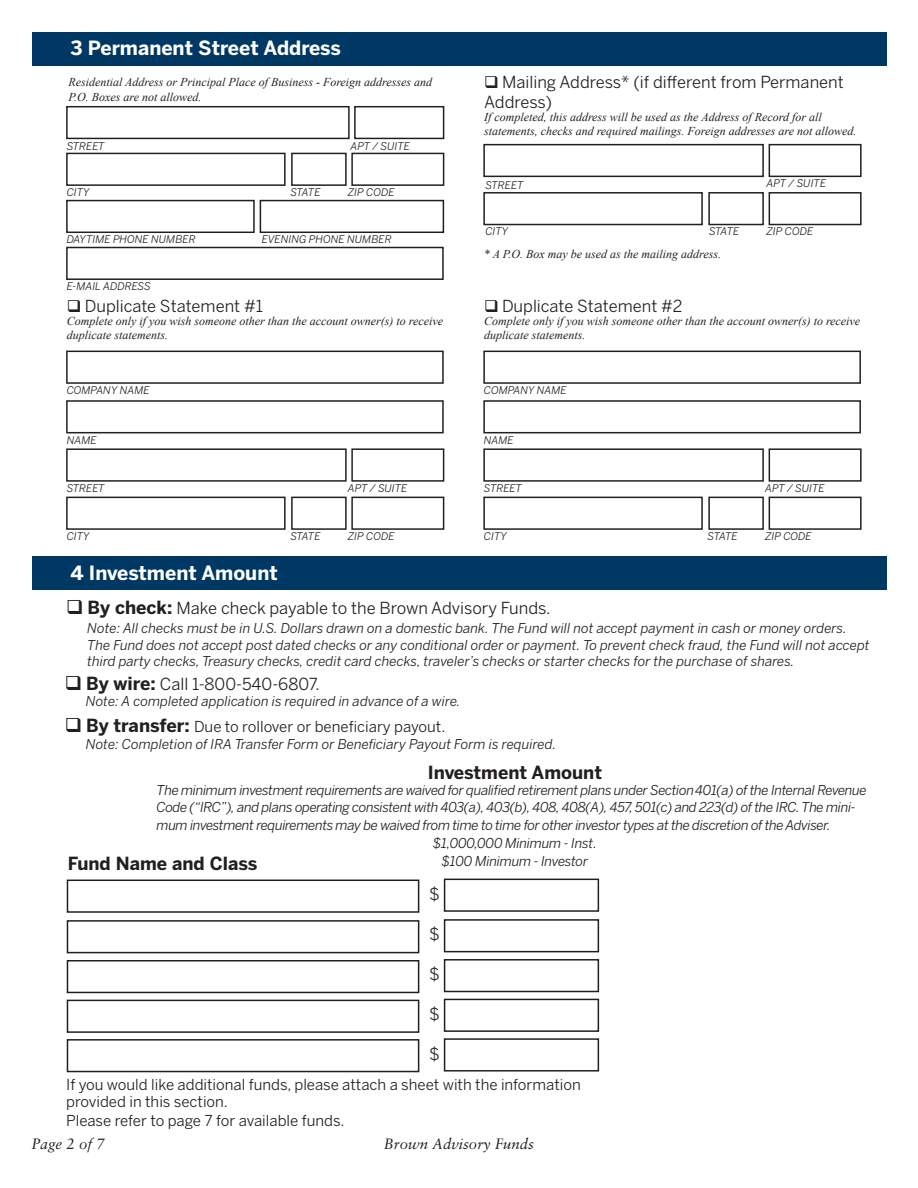
<style>
.page{position:relative;width:918px;height:1188px;background:#fff}
.page>*{position:absolute;margin:0;border:0;box-sizing:border-box;transform-origin:0 0}
.t1{font:700 19.5px "Benton Sans";color:#fff}
.t2{font:700 18px "Benton Sans";color:#231f20}
.t3{font:16.5px/19.8px "Benton Sans";color:#231f20}
.t4{font:15px "Benton Sans";color:#231f20}
.t5{font:italic 15px "Sabon";color:#231f20}
.t6{font:italic 13.5px/16.5px "Benton Sans";color:#231f20}
.t7{font:italic 13.5px/16.5px "Benton Sans";letter-spacing:-.02em;color:#231f20}
.t8{font:italic 12px/13.5px "Times New Roman";color:#231f20}
.t9{font:italic 10.5px "Benton Sans";color:#231f20}
.s1{font-weight:700;font-size:18px}
</style>
<div class="page">
<div style="left:32px;top:32px;width:855px;height:34px;background:#003864"></div>
<div style="left:32px;top:556px;width:855px;height:34px;background:#003864"></div>
<div style="left:66px;top:106px;width:284px;height:33px;border:2px solid #231f20"></div>
<div style="left:66px;top:400px;width:378px;height:33px;border:2px solid #231f20"></div>
<div style="left:66px;top:351px;width:378px;height:33px;border:2px solid #231f20"></div>
<div style="left:483px;top:400px;width:378px;height:33px;border:2px solid #231f20"></div>
<div style="left:483px;top:351px;width:378px;height:33px;border:2px solid #231f20"></div>
<div style="left:66px;top:153px;width:220px;height:33px;border:2px solid #231f20"></div>
<div style="left:66px;top:497px;width:220px;height:33px;border:2px solid #231f20"></div>
<div style="left:483px;top:497px;width:220px;height:33px;border:2px solid #231f20"></div>
<div style="left:483px;top:192px;width:220px;height:33px;border:2px solid #231f20"></div>
<div style="left:66px;top:448px;width:281px;height:34px;border:2px solid #231f20"></div>
<div style="left:483px;top:448px;width:281px;height:34px;border:2px solid #231f20"></div>
<div style="left:483px;top:144px;width:281px;height:33px;border:2px solid #231f20"></div>
<div style="left:66px;top:200px;width:189px;height:33px;border:2px solid #231f20"></div>
<div style="left:66px;top:247px;width:378px;height:33px;border:2px solid #231f20"></div>
<div style="left:260px;top:200px;width:184px;height:33px;border:2px solid #231f20"></div>
<div style="left:291px;top:153px;width:56px;height:33px;border:2px solid #231f20"></div>
<div style="left:291px;top:497px;width:56px;height:33px;border:2px solid #231f20"></div>
<div style="left:708px;top:497px;width:56px;height:33px;border:2px solid #231f20"></div>
<div style="left:708px;top:192px;width:56px;height:33px;border:2px solid #231f20"></div>
<div style="left:351px;top:153px;width:93px;height:33px;border:2px solid #231f20"></div>
<div style="left:351px;top:497px;width:93px;height:33px;border:2px solid #231f20"></div>
<div style="left:769px;top:497px;width:93px;height:33px;border:2px solid #231f20"></div>
<div style="left:769px;top:192px;width:93px;height:33px;border:2px solid #231f20"></div>
<div style="left:351px;top:448px;width:93px;height:34px;border:2px solid #231f20"></div>
<div style="left:769px;top:448px;width:93px;height:34px;border:2px solid #231f20"></div>
<div style="left:769px;top:144px;width:93px;height:33px;border:2px solid #231f20"></div>
<div style="left:354px;top:106px;width:90px;height:33px;border:2px solid #231f20"></div>
<div style="left:444px;top:879px;width:155px;height:33px;border:2px solid #231f20"></div>
<div style="left:444px;top:919px;width:155px;height:33px;border:2px solid #231f20"></div>
<div style="left:444px;top:959px;width:155px;height:33px;border:2px solid #231f20"></div>
<div style="left:444px;top:999px;width:155px;height:33px;border:2px solid #231f20"></div>
<div style="left:444px;top:1038px;width:155px;height:34px;border:2px solid #231f20"></div>
<div style="left:67px;top:880px;width:352px;height:33px;border:2px solid #231f20"></div>
<div style="left:67px;top:920px;width:352px;height:33px;border:2px solid #231f20"></div>
<div style="left:67px;top:960px;width:352px;height:33px;border:2px solid #231f20"></div>
<div style="left:67px;top:1000px;width:352px;height:33px;border:2px solid #231f20"></div>
<div style="left:67px;top:1039px;width:352px;height:33px;border:2px solid #231f20"></div>
<p class="t1" style="left:71px;top:37px;width:272px">3 Permanent Street Address</p>
<p class="t8" style="left:68px;top:75px;width:365px;line-height:14.4px">Residential Address or Principal Place of Business - Foreign addresses and<br>P.O. Boxes are not allowed.</p>
<p class="t9" style="left:67px;top:140px;width:40px">STREET</p>
<p class="t9" style="left:67px;top:186px;width:24px">CITY</p>
<p class="t9" style="left:290px;top:186px;width:32px">STATE</p>
<p class="t9" style="left:350px;top:140px;width:61px">APT / SUITE</p>
<p class="t9" style="left:348px;top:186px;width:48px">ZIP CODE</p>
<p class="t9" style="left:67px;top:233px;width:130px">DAYTIME PHONE NUMBER</p>
<p class="t9" style="left:67px;top:280px;width:86px">E-MAIL ADDRESS</p>
<p class="t9" style="left:262px;top:233px;width:131px">EVENING PHONE NUMBER</p>
<p class="t3" style="left:67px;top:296px;width:197px">❑ Duplicate Statement #1</p>
<p class="t8" style="left:67px;top:314px;width:378px">Complete only if you wish someone other than the account owner(s) to receive duplicate statements.</p>
<p class="t9" style="left:67px;top:384px;width:84px">COMPANY NAME</p>
<p class="t9" style="left:67px;top:434px;width:31px">NAME</p>
<p class="t3" style="left:484px;top:72px;width:361px">❑ Mailing Address* (if different from Permanent<br>Address)</p>
<p class="t8" style="left:484px;top:110px;width:374px">If completed, this address will be used as the Address of Record for all statements, checks and required mailings. Foreign addresses are not allowed.</p>
<p class="t9" style="left:485px;top:179px;width:40px">STREET</p>
<p class="t9" style="left:767px;top:177px;width:61px">APT / SUITE</p>
<p class="t9" style="left:485px;top:225px;width:24px">CITY</p>
<p class="t9" style="left:709px;top:225px;width:32px">STATE</p>
<p class="t9" style="left:767px;top:225px;width:48px">ZIP CODE</p>
<p class="t8" style="left:484px;top:247px;width:239px">* A P.O. Box may be used as the mailing address.</p>
<p class="t3" style="left:484px;top:296px;width:200px">❑ Duplicate Statement #2</p>
<p class="t8" style="left:484px;top:314px;width:378px">Complete only if you wish someone other than the account owner(s) to receive duplicate statements.</p>
<p class="t9" style="left:484px;top:384px;width:84px">COMPANY NAME</p>
<p class="t9" style="left:484px;top:434px;width:31px">NAME</p>
<p class="t9" style="left:67px;top:482px;width:40px">STREET</p>
<p class="t9" style="left:484px;top:482px;width:40px">STREET</p>
<p class="t9" style="left:348px;top:482px;width:61px">APT / SUITE</p>
<p class="t9" style="left:765px;top:482px;width:61px">APT / SUITE</p>
<p class="t9" style="left:67px;top:530px;width:24px">CITY</p>
<p class="t9" style="left:484px;top:530px;width:24px">CITY</p>
<p class="t9" style="left:290px;top:530px;width:32px">STATE</p>
<p class="t9" style="left:708px;top:530px;width:32px">STATE</p>
<p class="t9" style="left:348px;top:530px;width:48px">ZIP CODE</p>
<p class="t9" style="left:765px;top:530px;width:48px">ZIP CODE</p>
<p class="t1" style="left:71px;top:561px;width:209px">4 Investment Amount</p>
<p class="t3" style="left:66px;top:598px;width:486px">❑ <span class="s1">By check:</span> Make check payable to the Brown Advisory Funds.</p>
<p class="t6" style="left:87px;top:620px;width:784px">Note: All checks must be in U.S. Dollars drawn on a domestic bank. The Fund will not accept payment in cash or money orders.<br>The Fund does not accept post dated checks or any conditional order or payment. To prevent check fraud, the Fund will not accept third party checks, Treasury checks, credit card checks, traveler’s checks or starter checks for the purchase of shares.</p>
<p class="t3" style="left:65px;top:674px;width:257px">❑ <span class="s1">By wire:</span> Call 1-800-540-6807.</p>
<p class="t6" style="left:86px;top:693px;width:376px">Note: A completed application is required in advance of a wire.</p>
<p class="t4" style="left:65px;top:718px;width:382px">❑ <span class="s1">By transfer:</span> Due to rollover or beneficiary payout.</p>
<p class="t6" style="left:86px;top:735px;width:472px">Note: Completion of IRA Transfer Form or Beneficiary Payout Form is required.</p>
<p class="t2" style="left:428px;top:761px;width:176px">Investment Amount</p>
<p class="t7" style="left:157px;top:782px;width:712px">The minimum investment requirements are waived for qualified retirement plans under Section 401(a) of the Internal Revenue<br>Code (“IRC”), and plans operating consistent with 403(a), 403(b), 408, 408(A), 457, 501(c) and 223(d) of the IRC. The mini-</p>
<p class="t7" style="left:157px;top:816px;width:676px">mum investment requirements may be waived from time to time for other investor types at the discretion of the Adviser.</p>
<p class="t7" style="left:433px;top:834px;width:165px">$1,000,000 Minimum - Inst.</p>
<p class="t2" style="left:68px;top:852px;width:191px">Fund Name and Class</p>
<p class="t7" style="left:442px;top:852px;width:148px">$100 Minimum - Investor</p>
<p class="t3" style="left:429px;top:884px;width:12px">$</p>
<p class="t3" style="left:429px;top:924px;width:12px">$</p>
<p class="t3" style="left:429px;top:964px;width:12px">$</p>
<p class="t3" style="left:429px;top:1004px;width:12px">$</p>
<p class="t3" style="left:429px;top:1043px;width:12px">$</p>
<p class="t4" style="left:66px;top:1076px;width:516px">If you would like additional funds, please attach a sheet with the information</p>
<p class="t4" style="left:66px;top:1093px;width:163px">provided in this section.</p>
<p class="t4" style="left:66px;top:1112px;width:280px">Please refer to page 7 for available funds.</p>
<p class="t5" style="left:32px;top:1135px;width:75px">Page 2 of 7</p>
<p class="t5" style="left:384px;top:1136px;width:152px">Brown Advisory Funds</p>
</div>
